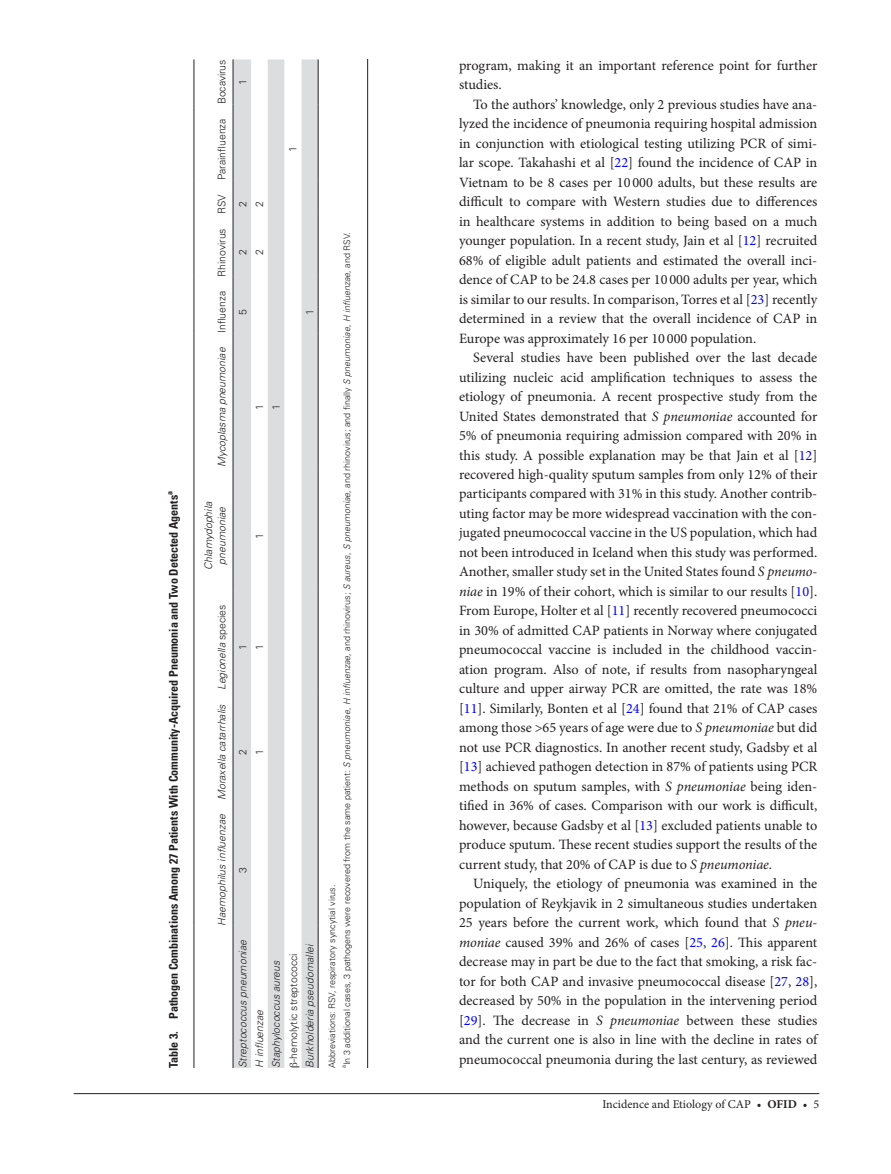
<style>
.page{position:relative;width:891px;height:1174px;background:#fff}
.page>*{position:absolute;margin:0;border:0;box-sizing:border-box;transform-origin:0 0}
.t1{font:14.25px/19.5px "Minion Pro";color:#231f20;text-align:justify}
.t2{font:700 condensed 12px "Univers LT Std";color:#231f20}
.t3{font:12px "Minion Pro";color:#231f20}
.t4{font:italic 300 10.5px/13.5px "Univers LT Std";color:#231f20;text-align:center}
.t5{font:300 10.5px "Univers LT Std";color:#231f20}
.t6{font:300 9px/15px "Univers LT Std";color:#231f20}
.s1{font-style:normal}
.s2{font-family:"Gandhari Unicode";font-weight:400}
.s3{font-style:italic}
.s4{color:#00f}
.s5{font-weight:700}
</style>
<div class="page">
<hr style="left:74px;top:1093px;width:745px;height:1px;background:#231f20">
<hr style="left:367px;top:59px;width:1px;height:1009px;background:#231f20">
<div style="left:234px;top:59px;width:17px;height:1009px;background:#dcdddf"></div>
<svg style="left:268px;top:59px;width:50px;height:1009px;fill:#dcdddf"></svg>
<hr style="left:194px;top:926px;width:1px;height:142px;background:#231f20">
<hr style="left:194px;top:800px;width:1px;height:126px;background:#231f20">
<hr style="left:194px;top:690px;width:1px;height:110px;background:#231f20">
<hr style="left:194px;top:590px;width:1px;height:100px;background:#231f20">
<hr style="left:194px;top:467px;width:1px;height:123px;background:#231f20">
<hr style="left:194px;top:333px;width:1px;height:134px;background:#231f20">
<hr style="left:194px;top:277px;width:1px;height:56px;background:#231f20">
<hr style="left:194px;top:214px;width:1px;height:63px;background:#231f20">
<hr style="left:194px;top:180px;width:1px;height:34px;background:#231f20">
<hr style="left:194px;top:104px;width:1px;height:76px;background:#231f20">
<hr style="left:194px;top:59px;width:1px;height:45px;background:#231f20">
<hr style="left:318px;top:926px;width:1px;height:142px;background:#231f20">
<hr style="left:318px;top:800px;width:1px;height:126px;background:#231f20">
<hr style="left:318px;top:690px;width:1px;height:110px;background:#231f20">
<hr style="left:318px;top:590px;width:1px;height:100px;background:#231f20">
<hr style="left:318px;top:467px;width:1px;height:123px;background:#231f20">
<hr style="left:318px;top:333px;width:1px;height:134px;background:#231f20">
<hr style="left:318px;top:277px;width:1px;height:56px;background:#231f20">
<hr style="left:318px;top:214px;width:1px;height:63px;background:#231f20">
<hr style="left:318px;top:180px;width:1px;height:34px;background:#231f20">
<hr style="left:318px;top:104px;width:1px;height:76px;background:#231f20">
<hr style="left:318px;top:59px;width:1px;height:45px;background:#231f20">
<hr style="left:233px;top:926px;width:1px;height:142px;background:#231f20">
<hr style="left:233px;top:800px;width:1px;height:126px;background:#231f20">
<hr style="left:233px;top:690px;width:1px;height:110px;background:#231f20">
<hr style="left:233px;top:590px;width:1px;height:100px;background:#231f20">
<hr style="left:233px;top:467px;width:1px;height:123px;background:#231f20">
<hr style="left:233px;top:333px;width:1px;height:134px;background:#231f20">
<hr style="left:233px;top:277px;width:1px;height:56px;background:#231f20">
<hr style="left:233px;top:214px;width:1px;height:63px;background:#231f20">
<hr style="left:233px;top:180px;width:1px;height:34px;background:#231f20">
<hr style="left:233px;top:104px;width:1px;height:76px;background:#231f20">
<hr style="left:233px;top:59px;width:1px;height:45px;background:#231f20">
<p class="t2" style="left:166px;top:1068px;width:578px;rotate:-90deg">Table 3. Pathogen Combinations Among 27 Patients With Community-Acquired Pneumonia and Two Detected Agents<sup>a</sup></p>
<p class="t5" style="left:215px;top:104px;width:46px;rotate:-90deg">Bocavirus</p>
<p class="t5" style="left:215px;top:180px;width:63px;rotate:-90deg">Parainfluenza</p>
<p class="t5" style="left:215px;top:214px;width:21px;rotate:-90deg">RSV</p>
<p class="t5" style="left:215px;top:277px;width:50px;rotate:-90deg">Rhinovirus</p>
<p class="t5" style="left:215px;top:333px;width:44px;rotate:-90deg">Influenza</p>
<p class="t4" style="left:215px;top:467px;width:121px;rotate:-90deg">Mycoplasma pneumoniae</p>
<p class="t5" style="left:237px;top:85px;width:7px;rotate:-90deg">1</p>
<p class="t5" style="left:286px;top:152px;width:7px;rotate:-90deg">1</p>
<p class="t5" style="left:237px;top:207px;width:7px;rotate:-90deg">2</p>
<p class="t5" style="left:253px;top:207px;width:7px;rotate:-90deg">2</p>
<p class="t5" style="left:237px;top:255px;width:7px;rotate:-90deg">2</p>
<p class="t5" style="left:253px;top:255px;width:7px;rotate:-90deg">2</p>
<p class="t5" style="left:237px;top:315px;width:7px;rotate:-90deg">5</p>
<p class="t5" style="left:304px;top:315px;width:7px;rotate:-90deg">1</p>
<p class="t5" style="left:253px;top:410px;width:7px;rotate:-90deg">1</p>
<p class="t5" style="left:270px;top:410px;width:7px;rotate:-90deg">1</p>
<p class="t4" style="left:202px;top:570px;width:70px;rotate:-90deg">Chlamydophila pneumoniae</p>
<p class="t5" style="left:253px;top:539px;width:7px;rotate:-90deg">1</p>
<p class="t4" style="left:215px;top:690px;width:87px;rotate:-90deg">Legionella <span class="s1">species</span></p>
<p class="t4" style="left:215px;top:800px;width:97px;rotate:-90deg">Moraxella catarrhalis</p>
<p class="t4" style="left:215px;top:926px;width:113px;rotate:-90deg">Haemophilus influenzae</p>
<p class="t5" style="left:237px;top:650px;width:7px;rotate:-90deg">1</p>
<p class="t5" style="left:253px;top:650px;width:7px;rotate:-90deg">1</p>
<p class="t5" style="left:237px;top:755px;width:7px;rotate:-90deg">2</p>
<p class="t5" style="left:253px;top:755px;width:7px;rotate:-90deg">1</p>
<p class="t5" style="left:237px;top:873px;width:7px;rotate:-90deg">3</p>
<p class="t4" style="left:236px;top:1068px;width:130px;rotate:-90deg">Streptococcus pneumoniae</p>
<p class="t4" style="left:253px;top:1068px;width:60px;rotate:-90deg">H influenzae</p>
<p class="t4" style="left:303px;top:1068px;width:125px;rotate:-90deg">Burkholderia pseudomallei</p>
<p class="t5" style="left:287px;top:1068px;width:116px;rotate:-90deg"><span class="s2">β</span>-hemolytic streptococci</p>
<p class="t4" style="left:270px;top:1068px;width:109px;rotate:-90deg">Staphylococcus aureus</p>
<p class="t6" style="left:324px;top:1068px;width:837px;rotate:-90deg">Abbreviations: RSV, respiratory syncytial virus.<br><sup>a</sup>In 3 additional cases, 3 pathogens were recovered from the same patient: <span class="s3">S pneumoniae</span>, <span class="s3">H influenzae</span>, and rhinovirus; <span class="s3">S aureus</span>, <span class="s3">S pneumoniae</span>, and rhinovirus; and finally <span class="s3">S pneumoniae</span>, <span class="s3">H influenzae</span>, and RSV.</p>
<p class="t1" style="left:459px;top:55px;width:360px">program, making it an important reference point for further studies.</p>
<p class="t1" style="left:459px;top:94px;width:360px;text-indent:14px">To the authors’ knowledge, only 2 previous studies have ana&shy;lyzed the incidence of pneumonia requiring hospital admission in conjunction with etiological testing utilizing PCR of simi&shy;lar scope. Takahashi et al [<span class="s4">22</span>] found the incidence of CAP in Vietnam to be 8 cases per 10 000 adults, but these results are difficult to compare with Western studies due to differences in healthcare systems in addition to being based on a much younger population. In a recent study, Jain et al [<span class="s4">12</span>] recruited 68% of eligible adult patients and estimated the overall inci&shy;dence of CAP to be 24.8 cases per 10 000 adults per year, which is similar to our results. In comparison, Torres et al [<span class="s4">23</span>] recently determined in a review that the overall incidence of CAP in Europe was approximately 16 per 10 000 population.</p>
<p class="t1" style="left:459px;top:348px;width:360px;text-indent:14px">Several studies have been published over the last decade utilizing nucleic acid amplification techniques to assess the etiology of pneumonia. A recent prospective study from the United States demonstrated that <span class="s3">S pneumoniae</span> accounted for 5% of pneumonia requiring admission compared with 20% in this study. A possible explanation may be that Jain et al [<span class="s4">12</span>] recovered high-quality sputum samples from only 12% of their participants compared with 31% in this study. Another contrib&shy;uting factor may be more widespread vaccination with the con&shy;jugated pneumococcal vaccine in the US population, which had not been introduced in Iceland when this study was performed.<br>Another, smaller study set in the United States found <span class="s3">S pneumo&shy;niae</span> in 19% of their cohort, which is similar to our results [<span class="s4">10</span>].<br>From Europe, Holter et al [<span class="s4">11</span>] recently recovered pneumococci in 30% of admitted CAP patients in Norway where conjugated pneumococcal vaccine is included in the childhood vaccin&shy;ation program. Also of note, if results from nasopharyngeal culture and upper airway PCR are omitted, the rate was 18% [<span class="s4">11</span>]. Similarly, Bonten et al [<span class="s4">24</span>] found that 21% of CAP cases among those &gt;65 years of age were due to <span class="s3">S pneumoniae</span> but did not use PCR diagnostics. In another recent study, Gadsby et al [<span class="s4">13</span>] achieved pathogen detection in 87% of patients using PCR methods on sputum samples, with <span class="s3">S pneumoniae</span> being iden&shy;tified in 36% of cases. Comparison with our work is difficult, however, because Gadsby et al [<span class="s4">13</span>] excluded patients unable to produce sputum. These recent studies support the results of the current study, that 20% of CAP is due to <span class="s3">S pneumoniae</span>.</p>
<p class="t1" style="left:459px;top:874px;width:360px;text-indent:14px">Uniquely, the etiology of pneumonia was examined in the population of Reykjavik in 2 simultaneous studies undertaken 25 years before the current work, which found that <span class="s3">S pneu&shy;moniae</span> caused 39% and 26% of cases [<span class="s4">25</span>, <span class="s4">26</span>]. This apparent decrease may in part be due to the fact that smoking, a risk fac&shy;tor for both CAP and invasive pneumococcal disease [<span class="s4">27</span>, <span class="s4">28</span>], decreased by 50% in the population in the intervening period [<span class="s4">29</span>]. The decrease in <span class="s3">S pneumoniae</span> between these studies and the current one is also in line with the decline in rates of pneumococcal pneumonia during the last century, as reviewed</p>
<p class="t3" style="left:602px;top:1096px;width:218px">Incidence and Etiology of CAP • <span class="s5">OFID</span> • 5</p>
</div>
